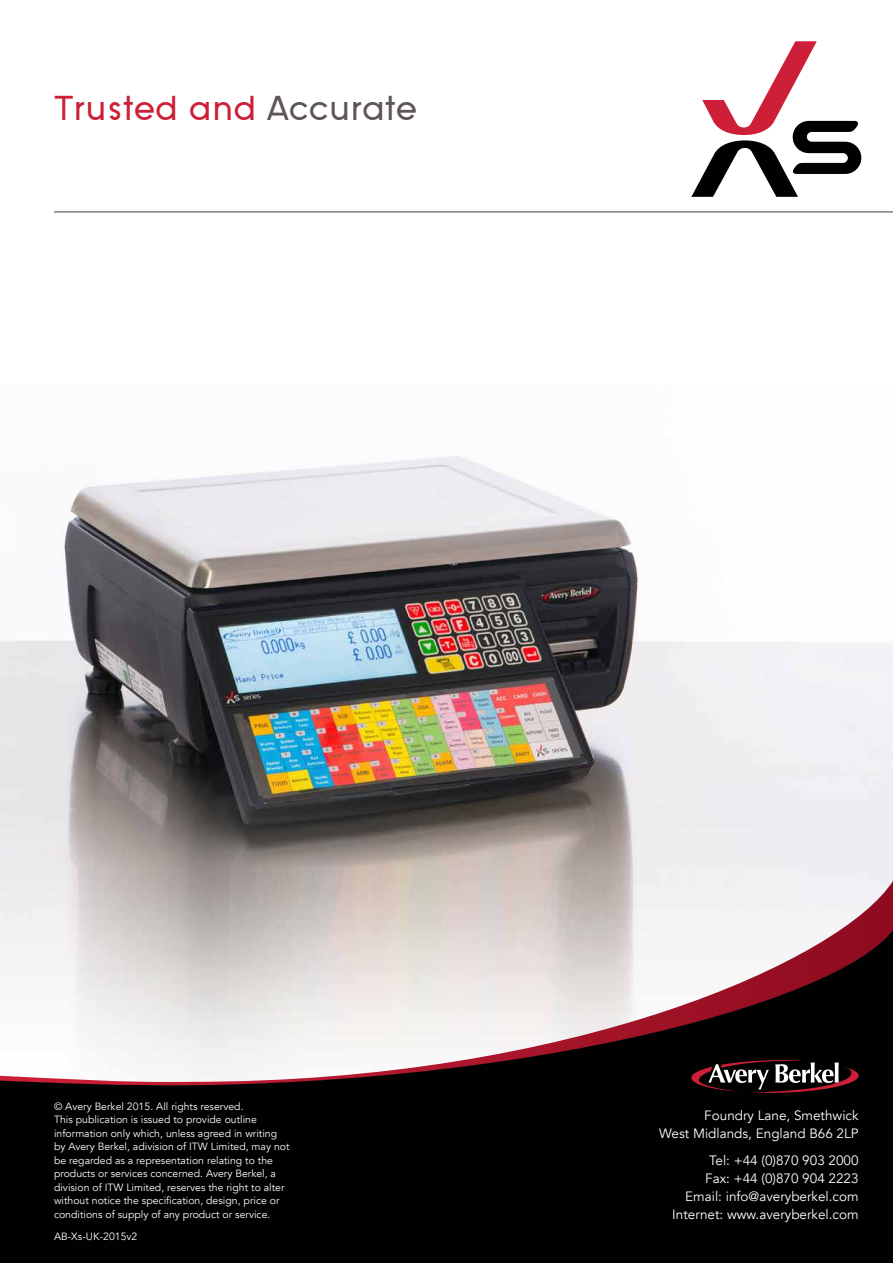
<style>
.page{position:relative;width:893px;height:1263px;background:#fff}
.page>*{position:absolute;margin:0;border:0;box-sizing:border-box;transform-origin:0 0}
.t1{font:36px "SF Old Republic";color:#cd1f37}
.t2{font:13.5px/18px "Avenir";color:#fff;text-align:right}
.t3{font:10.5px/13.5px "Avenir";color:#fff}
.s1{color:#5d5654}
</style>
<div class="page">
<img style="left:0;top:456px;width:893px;height:425px">
<svg style="left:0;top:881px;width:893px;height:27px"></svg>
<svg style="left:0;top:908px;width:893px;height:355px;fill:#010101"></svg>
<svg style="left:691px;top:1060px;width:168px;height:33px;background:#433033"></svg>
<svg style="left:691px;top:41px;width:170px;height:156px"></svg>
<hr style="left:54px;top:211px;width:839px;height:2px;background:#867b78">
<p class="t1" style="left:54px;top:89px;width:365px">Trusted and <span class="s1">Accurate</span></p>
<p class="t3" style="left:54px;top:1099px;width:237px">© Avery Berkel 2015. All rights reserved.<br>This publication is issued to provide outline information only which, unless agreed in writing by Avery Berkel, adivision of ITW Limited, may not be regarded as a representation relating to the products or services concerned. Avery Berkel, a division of ITW Limited, reserves the right to alter without notice the specification, design, price or conditions of supply of any product or service.</p>
<p class="t3" style="left:54px;top:1229px;width:85px">AB-Xs-UK-2015v2</p>
<p class="t2" style="left:659px;top:1107px;width:201px">Foundry Lane, Smethwick<br>West Midlands, England B66 2LP</p>
<p class="t2" style="left:672px;top:1151px;width:188px">Tel: +44 (0)870 903 2000<br>Fax: +44 (0)870 904 2223<br>Email: info@averyberkel.com<br>Internet: www.averyberkel.com</p>
</div>
